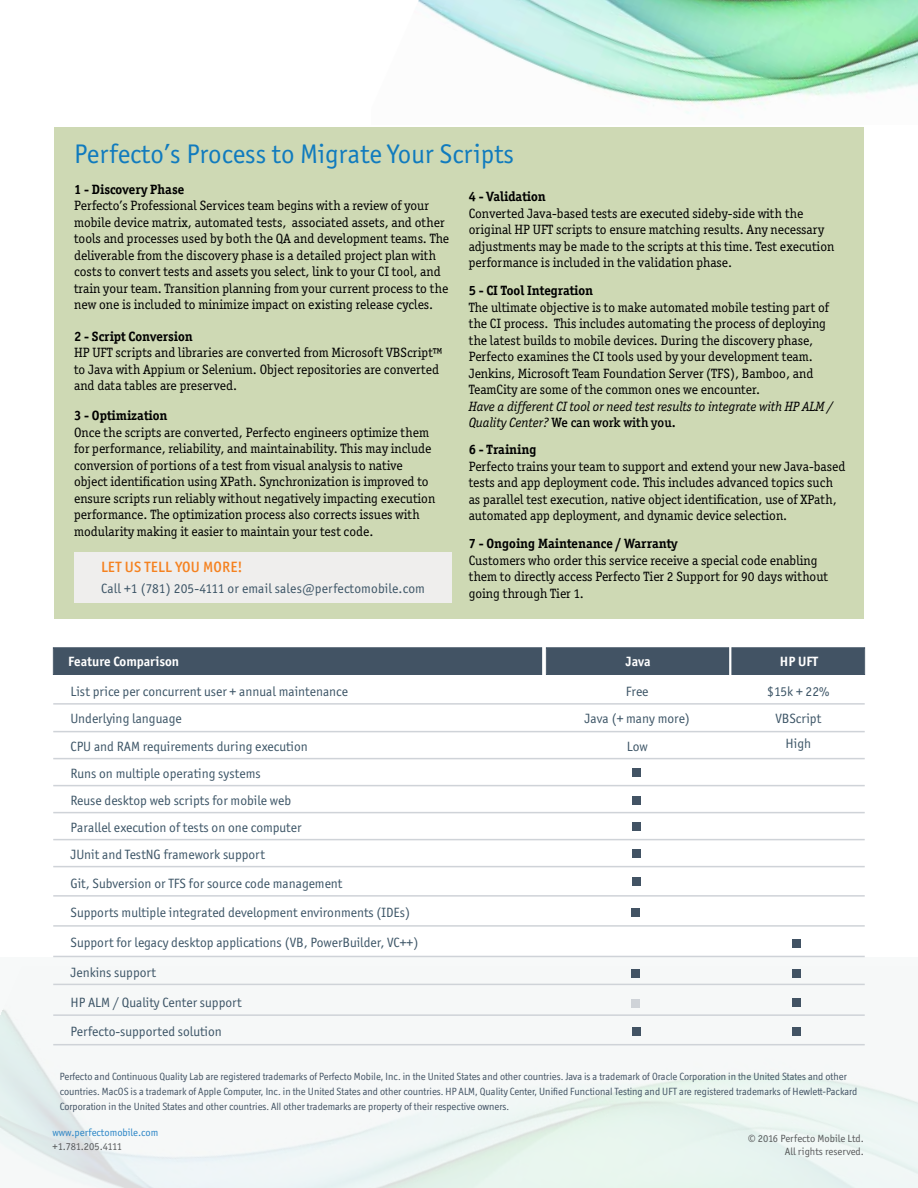
<style>
.page{position:relative;width:918px;height:1188px;background:#fff}
.page>*{position:absolute;margin:0;border:0;box-sizing:border-box;transform-origin:0 0}
.t1{font:27px "Officina Sans ITC Std";color:#107bbe}
.t2{font:500 15px "Officina Sans ITC Std";letter-spacing:.01em;color:#f58220}
.t3{font:13.5px/16.5px "Officina Ser ITC Std";color:#000}
.t4{font:13.5px/27px "Officina Sans ITC Std";color:#3d5567}
.t5{font:700 13.5px "Officina Ser ITC Std";color:#000}
.t6{font:italic 13.5px/16.5px "Officina Ser ITC Std";color:#000}
.t7{font:700 13.5px "Officina Sans ITC Std";color:#fff}
.t8{font:10.5px/15px "Officina Display ITC Std";color:#425364}
.t9{font:10.5px/13.5px "Officina Sans ITC Std";color:#58595b;text-align:right}
.t10{font:10.5px "Officina Sans ITC Std";color:#2984c6}
.t11{font:10.5px "Officina Sans ITC Std";letter-spacing:-.03em;color:#58595b}
.s1{font-weight:500;font-style:normal}
</style>
<div class="page">
<svg style="left:0;top:957px;width:918px;height:231px;fill:#f6f8f8"></svg>
<img style="left:418px;top:0;width:500px;height:114px">
<div style="left:54px;top:127px;width:810px;height:491px;background:#ced9b4"></div>
<div style="left:53px;top:647px;width:812px;height:28px;background:#425364"></div>
<div style="left:548px;top:649px;width:180px;height:24px;border:1px solid #425364"></div>
<div style="left:633px;top:768px;width:8px;height:9px;background:#425364"></div>
<div style="left:633px;top:796px;width:8px;height:8px;background:#425364"></div>
<div style="left:633px;top:822px;width:8px;height:9px;background:#425364"></div>
<div style="left:632px;top:849px;width:9px;height:9px;background:#425364"></div>
<div style="left:632px;top:877px;width:9px;height:9px;background:#425364"></div>
<div style="left:631px;top:909px;width:9px;height:8px;background:#425364"></div>
<div style="left:631px;top:969px;width:9px;height:8px;background:#425364"></div>
<div style="left:631px;top:999px;width:9px;height:9px;background:#cfd3d8"></div>
<div style="left:633px;top:1028px;width:8px;height:8px;background:#425364"></div>
<div style="left:792px;top:939px;width:9px;height:9px;background:#425364"></div>
<div style="left:792px;top:969px;width:9px;height:8px;background:#425364"></div>
<div style="left:792px;top:998px;width:9px;height:8px;background:#425364"></div>
<div style="left:792px;top:1028px;width:9px;height:8px;background:#425364"></div>
<hr style="left:53px;top:703px;width:812px;height:2px;background:#cfd3d8">
<hr style="left:53px;top:731px;width:812px;height:1px;background:#cfd3d8">
<hr style="left:53px;top:758px;width:812px;height:1px;background:#cfd3d8">
<hr style="left:53px;top:785px;width:812px;height:1px;background:#cfd3d8">
<hr style="left:53px;top:812px;width:812px;height:1px;background:#cfd3d8">
<hr style="left:53px;top:839px;width:812px;height:1px;background:#cfd3d8">
<hr style="left:53px;top:866px;width:812px;height:1px;background:#cfd3d8">
<hr style="left:53px;top:895px;width:812px;height:2px;background:#cfd3d8">
<hr style="left:53px;top:925px;width:812px;height:2px;background:#cfd3d8">
<hr style="left:53px;top:956px;width:812px;height:1px;background:#cfd3d8">
<hr style="left:53px;top:984px;width:812px;height:1px;background:#cfd3d8">
<hr style="left:53px;top:1014px;width:812px;height:2px;background:#cfd3d8">
<hr style="left:53px;top:1044px;width:812px;height:1px;background:#cfd3d8">
<div style="left:74px;top:552px;width:378px;height:51px;background:#efeeed"></div>
<h1 class="t1" style="left:74px;top:138px;width:441px">Perfecto’s Process to Migrate Your Scripts</h1>
<p class="t5" style="left:74px;top:181px;width:112px">1 - Discovery Phase</p>
<p class="t3" style="left:74px;top:197px;width:377px">Perfecto’s Professional Services team begins with a review of your mobile device matrix, automated tests, associated assets, and other tools and processes used by both the QA and development teams. The deliverable from the discovery phase is a detailed project plan with costs to convert tests and assets you select, link to your CI tool, and train your team. Transition planning from your current process to the new one is included to minimize impact on existing release cycles.</p>
<p class="t5" style="left:74px;top:328px;width:120px">2 - Script Conversion</p>
<p class="t3" style="left:74px;top:344px;width:370px">HP UFT scripts and libraries are converted from Microsoft VBScript™ to Java with Appium or Selenium. Object repositories are converted and data tables are preserved.</p>
<p class="t5" style="left:74px;top:408px;width:95px">3 - Optimization</p>
<p class="t3" style="left:74px;top:424px;width:363px">Once the scripts are converted, Perfecto engineers optimize them for performance, reliability, and maintainability. This may include conversion of portions of a test from visual analysis to native object identification using XPath. Synchronization is improved to ensure scripts run reliably without negatively impacting execution performance. The optimization process also corrects issues with modularity making it easier to maintain your test code.</p>
<p class="t5" style="left:469px;top:188px;width:79px">4 - Validation</p>
<p class="t3" style="left:469px;top:205px;width:367px">Converted Java-based tests are executed sideby-side with the original HP UFT scripts to ensure matching results. Any necessary adjustments may be made to the scripts at this time. Test execution performance is included in the validation phase.</p>
<p class="t5" style="left:469px;top:282px;width:126px">5 - CI Tool Integration</p>
<p class="t3" style="left:469px;top:299px;width:362px">The ultimate objective is to make automated mobile testing part of the CI process. This includes automating the process of deploying the latest builds to mobile devices. During the discovery phase, Perfecto examines the CI tools used by your development team.<br>Jenkins, Microsoft Team Foundation Server (TFS), Bamboo, and TeamCity are some of the common ones we encounter.</p>
<p class="t6" style="left:469px;top:398px;width:367px">Have a different CI tool or need test results to integrate with HP ALM /<br>Quality Center? <span class="s1">We can work with you.</span></p>
<p class="t5" style="left:469px;top:441px;width:69px">6 - Training</p>
<p class="t3" style="left:469px;top:458px;width:378px">Perfecto trains your team to support and extend your new Java-based tests and app deployment code. This includes advanced topics such as parallel test execution, native object identification, use of XPath, automated app deployment, and dynamic device selection.</p>
<p class="t5" style="left:469px;top:535px;width:210px">7 - Ongoing Maintenance / Warranty</p>
<p class="t3" style="left:469px;top:552px;width:361px">Customers who order this service receive a special code enabling them to directly access Perfecto Tier 2 Support for 90 days without going through Tier 1.</p>
<p class="t2" style="left:101px;top:558px;width:143px">LET US TELL YOU MORE!</p>
<p class="t4" style="left:101px;top:575px;width:325px">Call +1 (781) 205-4111 or email sales@perfectomobile.com</p>
<p class="t7" style="left:68px;top:653px;width:112px">Feature Comparison</p>
<p class="t7" style="left:626px;top:653px;width:26px">Java</p>
<p class="t7" style="left:780px;top:653px;width:40px">HP UFT</p>
<p class="t4" style="left:70px;top:678px;width:279px">List price per concurrent user + annual maintenance</p>
<p class="t4" style="left:626px;top:678px;width:24px">Free</p>
<p class="t4" style="left:767px;top:678px;width:64px">$15k + 22%</p>
<p class="t4" style="left:70px;top:705px;width:113px">Underlying language</p>
<p class="t4" style="left:585px;top:705px;width:107px">Java (+ many more)</p>
<p class="t4" style="left:775px;top:705px;width:47px">VBScript</p>
<p class="t4" style="left:70px;top:733px;width:239px">CPU and RAM requirements during execution</p>
<p class="t4" style="left:627px;top:733px;width:22px">Low</p>
<p class="t4" style="left:786px;top:730px;width:27px">High</p>
<p class="t4" style="left:70px;top:760px;width:233px">Runs on multiple operating systems<br>Reuse desktop web scripts for mobile web Parallel execution of tests on one computer JUnit and TestNG framework support</p>
<p class="t4" style="left:70px;top:869px;width:341px;line-height:29.2px">Git, Subversion or TFS for source code management<br>Supports multiple integrated development environments (IDEs)</p>
<p class="t4" style="left:70px;top:929px;width:349px">Support for legacy desktop applications (VB, PowerBuilder, VC++)</p>
<p class="t4" style="left:70px;top:959px;width:87px">Jenkins support</p>
<p class="t4" style="left:70px;top:988px;width:173px;line-height:28.8px">HP ALM / Quality Center support<br>Perfecto-supported solution</p>
<p class="t8" style="left:60px;top:1069px;width:799px">Perfecto and Continuous Quality Lab are registered trademarks of Perfecto Mobile, Inc. in the United States and other countries. Java is a trademark of Oracle Corporation in the United States and other countries. MacOS is a trademark of Apple Computer, Inc. in the United States and other countries. HP ALM, Quality Center, Unified Functional Testing and UFT are registered trademarks of Hewlett-Packard<br>Corporation in the United States and other countries. All other trademarks are property of their respective owners.</p>
<p class="t10" style="left:52px;top:1127px;width:107px">www.perfectomobile.com</p>
<p class="t11" style="left:52px;top:1140px;width:71px">+1.781.205.4111</p>
<p class="t9" style="left:748px;top:1131px;width:117px">© 2016 Perfecto Mobile Ltd.<br>All rights reserved.</p>
</div>
